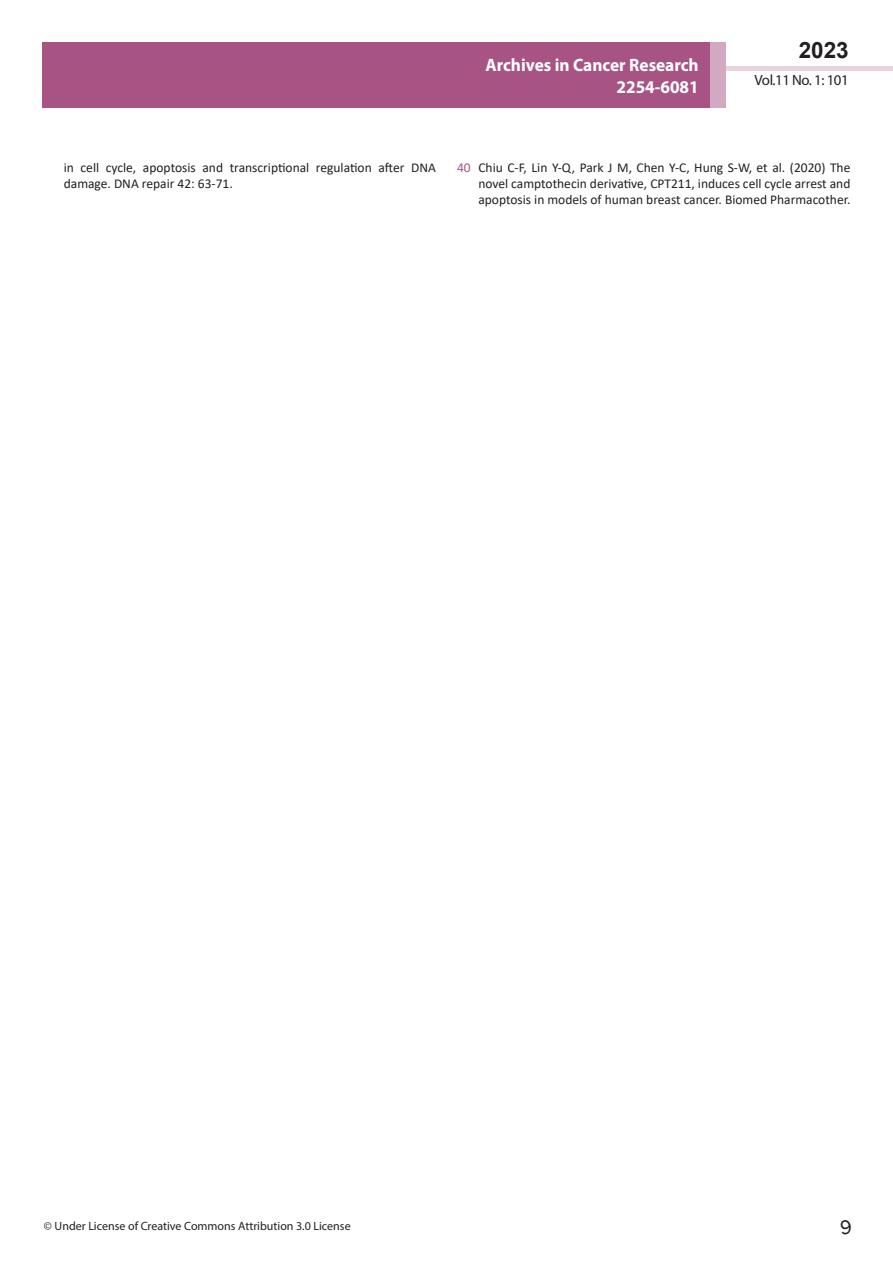
<style>
.page{position:relative;width:893px;height:1263px;background:#fff}
.page>*{position:absolute;margin:0;border:0;box-sizing:border-box;transform-origin:0 0}
.t1{font:25.5px "Tunga";color:#231f20}
.t2{font:700 22.5px "Arial";color:#231f20}
.t3{font:700 18px/21.6px "Myriad Pro";color:#fff;text-align:right;scale:.96 1}
.t4{font:14.85px "Myriad Pro";letter-spacing:-.03em;color:#231f20}
.t5{font:13.5px/16.2px "Calibri";color:#231f20}
.t6{font:12px "Myriad Pro";color:#231f20}
.s1{color:#a75484}
</style>
<div class="page">
<div style="left:722px;top:66px;width:171px;height:5px;background:#e7d2de"></div>
<div style="left:43px;top:42px;width:682px;height:66px;background:#a75484"></div>
<div style="left:710px;top:42px;width:15px;height:66px;background:#d1a9c1"></div>
<h3 class="t3" style="left:485px;top:54px;width:224px">Archives in Cancer Research<br>2254-6081</h3>
<h2 class="t2" style="left:799px;top:35px;width:52px">2023</h2>
<p class="t4" style="left:755px;top:71px;width:96px">Vol.11 No. 1: 101</p>
<p class="t5" style="left:64px;top:159px;width:374px">in cell cycle, apoptosis and transcriptional regulation after DNA damage. DNA repair 42: 63-71.</p>
<p class="t5" style="left:478px;top:159px;width:374px;text-align:justify;text-indent:-21px"><span class="s1">40</span> Chiu C-F, Lin Y-Q, Park J M, Chen Y-C, Hung S-W, et al. (2020) The novel camptothecin derivative, CPT211, induces cell cycle arrest and apoptosis in models of human breast cancer. Biomed Pharmacother.</p>
<p class="t6" style="left:44px;top:1218px;width:308px">© Under License of Creative Commons Attribution 3.0 License</p>
<h1 class="t1" style="left:840px;top:1210px;width:14px">9</h1>
</div>
